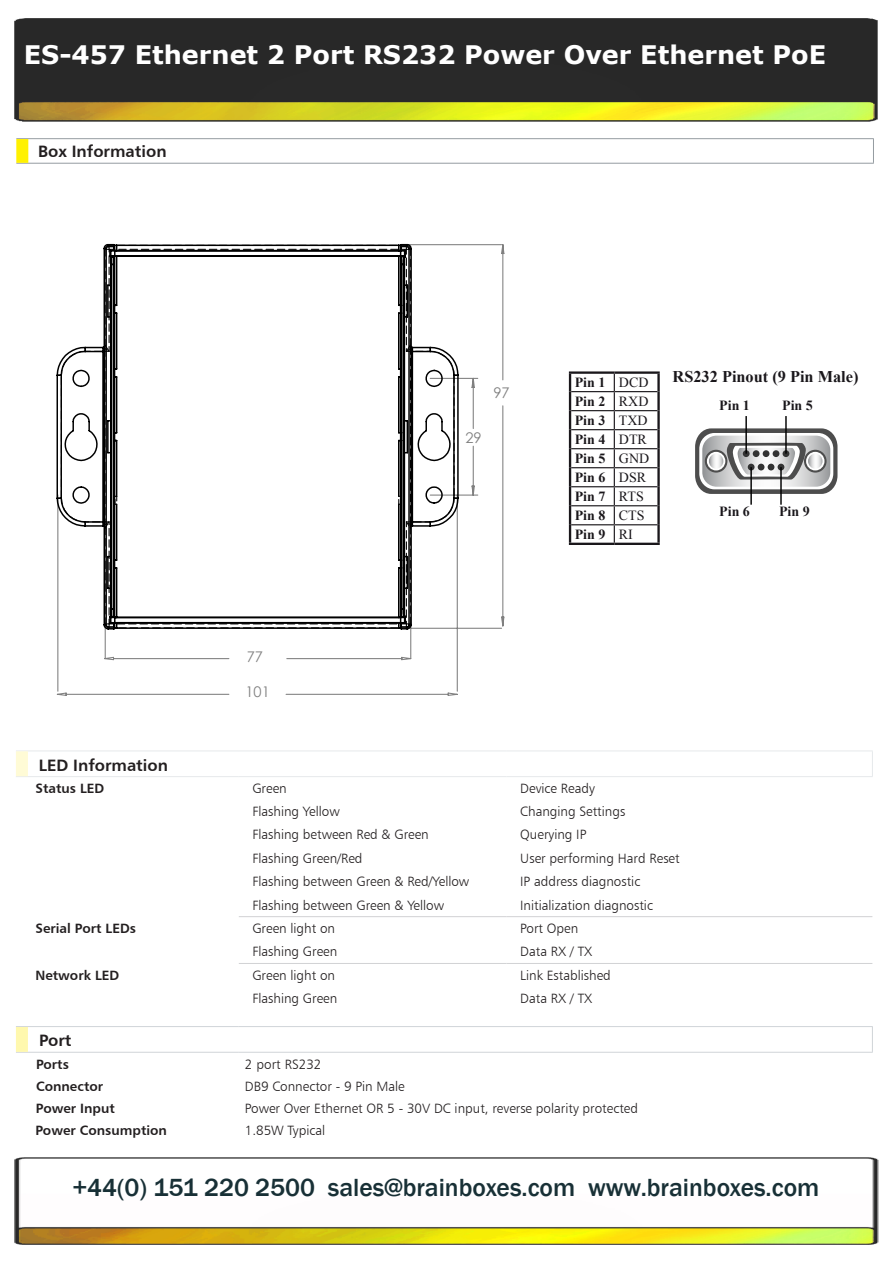
<style>
.page{position:relative;width:893px;height:1263px;background:#fff}
.page>*{position:absolute;margin:0;border:0;box-sizing:border-box;transform-origin:0 0}
.t1{font:500 25.5px "Franklin Gothic";color:#183036}
.t2{font:700 25.5px "Verdana";color:#fff}
.t3{font:16.5px "Humanist 777 BT Bold B";color:#231f20}
.t4{font:700 16.35px "Times New Roman";color:#1a171b}
.t5{font:14.7px "Century Gothic";color:#808080}
.t6{font:700 13.95px/19px "Times New Roman";color:#1a171b}
.t7{font:13.5px "Humanist 777 BT Light B";color:#231f20}
.t8{font:13.5px "Humanist 777 BT Bold B";color:#231f20}
.s1{font-weight:400}
</style>
<div class="page">
<img style="left:14px;top:18px;width:863px;height:104px">
<img style="left:14px;top:1157px;width:865px;height:88px">
<hr style="left:16px;top:138px;width:858px;height:1px;background:#959ca1">
<svg style="left:873px;top:139px;width:1px;height:24px"></svg>
<hr style="left:16px;top:163px;width:858px;height:1px;background:#959ca1">
<div style="left:16px;top:139px;width:12px;height:24px;background:#fff101"></div>
<hr style="left:239px;top:916px;width:268px;height:1px;background:#d1d2d4">
<hr style="left:507px;top:916px;width:365px;height:1px;background:#d1d2d4">
<hr style="left:239px;top:963px;width:268px;height:1px;background:#d1d2d4">
<hr style="left:507px;top:963px;width:365px;height:1px;background:#d1d2d4">
<hr style="left:16px;top:750px;width:223px;height:1px;background:#e6e9eb">
<hr style="left:239px;top:750px;width:268px;height:1px;background:#e6e9eb">
<hr style="left:507px;top:750px;width:366px;height:1px;background:#e6e9eb">
<svg style="left:872px;top:751px;width:1px;height:25px"></svg>
<hr style="left:16px;top:776px;width:223px;height:1px;background:#e6e9eb">
<hr style="left:239px;top:776px;width:268px;height:1px;background:#e6e9eb">
<hr style="left:507px;top:776px;width:366px;height:1px;background:#e6e9eb">
<div style="left:16px;top:751px;width:12px;height:25px;background:#fffbd6"></div>
<svg style="left:56px;top:244px;width:449px;height:452px"></svg>
<svg style="left:57px;top:243px;width:401px;height:387px"></svg>
<hr style="left:569px;top:371px;width:45px;height:3px;background:#1a171b">
<hr style="left:614px;top:371px;width:46px;height:3px;background:#1a171b">
<hr style="left:657px;top:374px;width:3px;height:18px;background:#1a171b">
<hr style="left:657px;top:392px;width:3px;height:19px;background:#1a171b">
<hr style="left:657px;top:411px;width:3px;height:19px;background:#1a171b">
<hr style="left:657px;top:430px;width:3px;height:19px;background:#1a171b">
<hr style="left:657px;top:449px;width:3px;height:19px;background:#1a171b">
<hr style="left:657px;top:468px;width:3px;height:19px;background:#1a171b">
<hr style="left:657px;top:487px;width:3px;height:19px;background:#1a171b">
<hr style="left:657px;top:506px;width:3px;height:19px;background:#1a171b">
<svg style="left:569px;top:374px;width:2px;height:169px"></svg>
<hr style="left:657px;top:525px;width:3px;height:18px;background:#1a171b">
<hr style="left:569px;top:543px;width:45px;height:2px;background:#1a171b">
<hr style="left:614px;top:543px;width:46px;height:2px;background:#1a171b">
<hr style="left:571px;top:391px;width:43px;height:1px;background:#1a171b">
<hr style="left:614px;top:391px;width:43px;height:1px;background:#1a171b">
<hr style="left:571px;top:410px;width:43px;height:1px;background:#1a171b">
<hr style="left:614px;top:410px;width:43px;height:1px;background:#1a171b">
<hr style="left:571px;top:429px;width:43px;height:1px;background:#1a171b">
<hr style="left:614px;top:429px;width:43px;height:1px;background:#1a171b">
<hr style="left:571px;top:448px;width:43px;height:1px;background:#1a171b">
<hr style="left:614px;top:448px;width:43px;height:1px;background:#1a171b">
<hr style="left:571px;top:467px;width:43px;height:1px;background:#1a171b">
<hr style="left:614px;top:467px;width:43px;height:1px;background:#1a171b">
<hr style="left:571px;top:486px;width:43px;height:1px;background:#1a171b">
<hr style="left:614px;top:486px;width:43px;height:1px;background:#1a171b">
<hr style="left:571px;top:505px;width:43px;height:1px;background:#1a171b">
<hr style="left:614px;top:505px;width:43px;height:1px;background:#1a171b">
<hr style="left:571px;top:524px;width:43px;height:1px;background:#1a171b">
<hr style="left:614px;top:524px;width:43px;height:1px;background:#1a171b">
<svg style="left:614px;top:374px;width:1px;height:169px"></svg>
<svg style="left:695px;top:428px;width:142px;height:66px"></svg>
<div style="left:783px;top:450px;width:6px;height:7px;background:#333;border-radius:50%"></div>
<hr style="left:745px;top:416px;width:2px;height:38px;background:#000">
<hr style="left:785px;top:416px;width:2px;height:38px;background:#000">
<hr style="left:780px;top:467px;width:2px;height:38px;background:#000">
<hr style="left:750px;top:467px;width:2px;height:38px;background:#000">
<hr style="left:16px;top:1026px;width:223px;height:1px;background:#d0d4d8">
<hr style="left:239px;top:1026px;width:634px;height:1px;background:#d0d4d8">
<svg style="left:872px;top:1027px;width:1px;height:25px"></svg>
<hr style="left:16px;top:1052px;width:223px;height:1px;background:#d0d4d8">
<hr style="left:239px;top:1052px;width:634px;height:1px;background:#d0d4d8">
<div style="left:16px;top:1027px;width:12px;height:25px;background:#fff8ae"></div>
<p class="t2" style="left:24px;top:37px;width:804px">ES-457 Ethernet 2 Port RS232 Power Over Ethernet PoE</p>
<p class="t3" style="left:38px;top:141px;width:130px">Box Information</p>
<p class="t5" style="left:247px;top:647px;width:18px">77</p>
<p class="t5" style="left:245px;top:682px;width:26px">101</p>
<p class="t5" style="left:493px;top:382px;width:18px">97</p>
<p class="t5" style="left:465px;top:427px;width:18px">29</p>
<p class="t6" style="left:575px;top:372px;width:76px">Pin 1 <span class="s1">DCD<br></span>Pin 2 <span class="s1">RXD<br></span>Pin 3 <span class="s1">TXD<br></span>Pin 4 <span class="s1">DTR<br></span>Pin 5 <span class="s1">GND<br></span>Pin 6 <span class="s1">DSR<br></span>Pin 7 <span class="s1">RTS<br></span>Pin 8 <span class="s1">CTS<br></span>Pin 9 <span class="s1">RI</span></p>
<p class="t4" style="left:673px;top:366px;width:187px">RS232 Pinout (9 Pin Male)</p>
<p class="t6" style="left:719px;top:395px;width:32px">Pin 1</p>
<p class="t6" style="left:782px;top:396px;width:32px">Pin 5</p>
<p class="t6" style="left:719px;top:502px;width:32px">Pin 6</p>
<p class="t6" style="left:779px;top:502px;width:32px">Pin 9</p>
<p class="t3" style="left:39px;top:754px;width:131px">LED Information</p>
<p class="t8" style="left:35px;top:779px;width:70px">Status LED</p>
<p class="t7" style="left:252px;top:779px;width:36px">Green</p>
<p class="t7" style="left:520px;top:779px;width:76px">Device Ready</p>
<p class="t7" style="left:252px;top:803px;width:89px">Flashing Yellow</p>
<p class="t7" style="left:520px;top:803px;width:107px">Changing Settings</p>
<p class="t7" style="left:252px;top:826px;width:178px">Flashing between Red &amp; Green</p>
<p class="t7" style="left:520px;top:826px;width:68px">Querying IP</p>
<p class="t7" style="left:252px;top:850px;width:112px">Flashing Green/Red</p>
<p class="t7" style="left:520px;top:850px;width:161px">User performing Hard Reset</p>
<p class="t7" style="left:252px;top:873px;width:218px">Flashing between Green &amp; Red/Yellow</p>
<p class="t7" style="left:520px;top:873px;width:122px">IP address diagnostic</p>
<p class="t7" style="left:252px;top:896px;width:193px">Flashing between Green &amp; Yellow</p>
<p class="t7" style="left:520px;top:896px;width:134px">Initialization diagnostic</p>
<p class="t8" style="left:35px;top:920px;width:102px">Serial Port LEDs</p>
<p class="t7" style="left:252px;top:920px;width:84px">Green light on</p>
<p class="t7" style="left:520px;top:920px;width:60px">Port Open</p>
<p class="t7" style="left:252px;top:943px;width:86px">Flashing Green</p>
<p class="t7" style="left:520px;top:943px;width:74px">Data RX / TX</p>
<p class="t8" style="left:35px;top:966px;width:85px">Network LED</p>
<p class="t7" style="left:252px;top:967px;width:84px">Green light on</p>
<p class="t7" style="left:520px;top:967px;width:92px">Link Established</p>
<p class="t7" style="left:252px;top:990px;width:86px">Flashing Green</p>
<p class="t7" style="left:520px;top:990px;width:74px">Data RX / TX</p>
<p class="t3" style="left:39px;top:1030px;width:34px">Port</p>
<p class="t8" style="left:36px;top:1055px;width:34px">Ports</p>
<p class="t7" style="left:245px;top:1055px;width:78px">2 port RS232</p>
<p class="t8" style="left:36px;top:1077px;width:69px">Connector</p>
<p class="t7" style="left:245px;top:1078px;width:161px">DB9 Connector - 9 Pin Male</p>
<p class="t8" style="left:36px;top:1100px;width:81px">Power Input</p>
<p class="t7" style="left:245px;top:1100px;width:395px">Power Over Ethernet OR 5 - 30V DC input, reverse polarity protected</p>
<p class="t8" style="left:35px;top:1122px;width:133px">Power Consumption</p>
<p class="t7" style="left:245px;top:1122px;width:82px">1.85W Typical</p>
<h1 class="t1" style="left:72px;top:1171px;width:748px">+44(0) 151 220 2500 sales@brainboxes.com www.brainboxes.com</h1>
</div>
